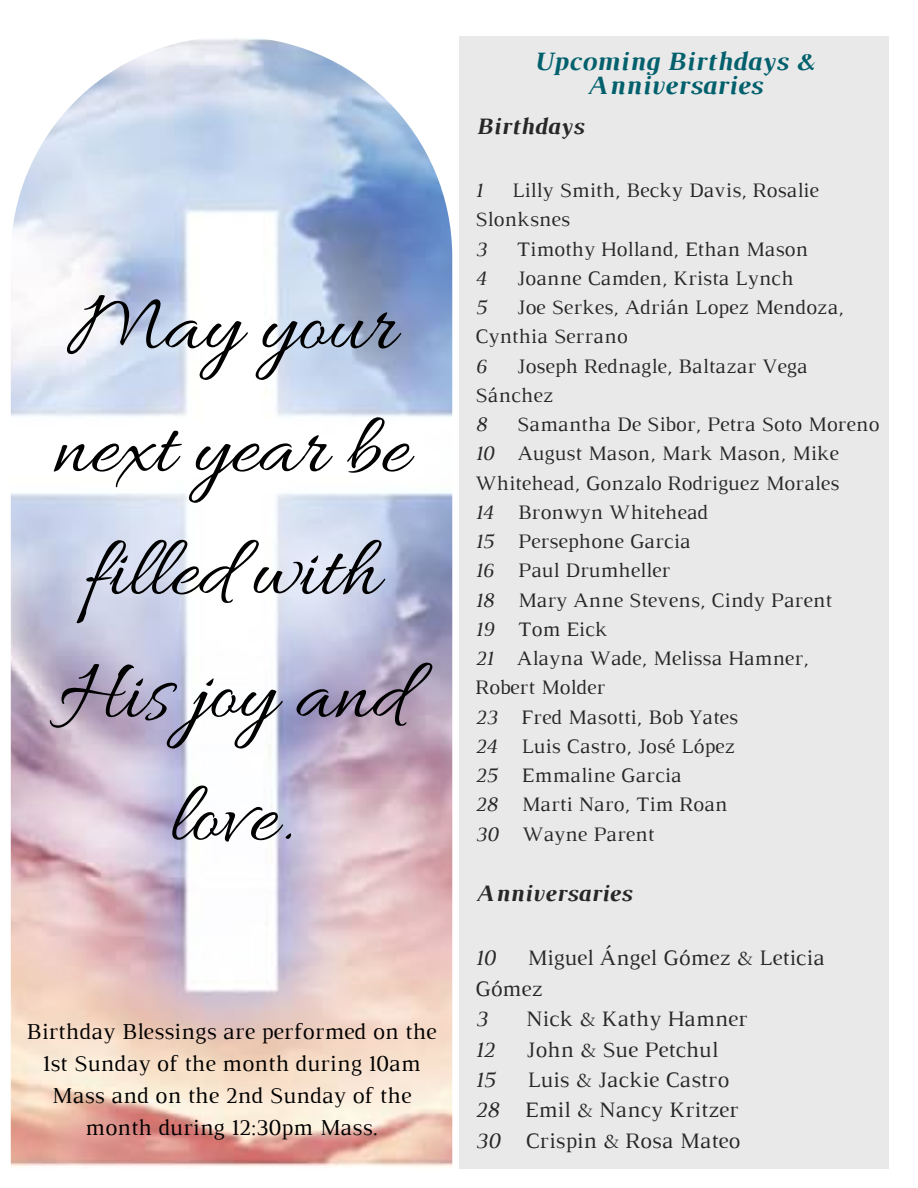
<style>
.page{position:relative;width:918px;height:1188px;background:#fff}
.page>*{position:absolute;margin:0;border:0;box-sizing:border-box;transform-origin:0 0}
.t1{font:88.2px/122.9px "Allura";color:#000;text-align:center}
.t2{font:italic 700 27px/23.7px "Luthier";color:#02606d;text-align:center}
.t3{font:italic 700 24px "Luthier";color:#272727}
.t4{font:23.25px/32px "Luthier";color:#000;text-align:center}
.t5{font:22.5px/30.3px "Luthier";color:#272727}
.t6{font:italic 22.5px "Luthier";color:#272727}
.t7{font:21px/29.2px "Luthier";color:#272727}
.t8{font:italic 21px "Luthier";color:#272727}
.s1{font-style:italic}
</style>
<div class="page">
<div style="left:459px;top:36px;width:430px;height:1133px;background:#e9e9e9"></div>
<img style="left:11px;top:38px;width:441px;height:1130px">
<p class="t1" style="left:54px;top:269px;width:356px">May your next year be filled with<br>His joy and love.</p>
<p class="t4" style="left:26px;top:1017px;width:412px">Birthday Blessings are performed on the 1st Sunday of the month during 10am Mass and on the 2nd Sunday of the month during 12:30pm Mass.</p>
<p class="t2" style="left:533px;top:51px;width:283px">Upcoming Birthdays &amp;<br>Anniversaries</p>
<p class="t3" style="left:475px;top:117px;width:109px">Birthdays</p>
<p class="t7" style="left:475px;top:177px;width:345px;text-indent:37px">Lilly Smith, Becky Davis, Rosalie<br>Slonksnes</p>
<p class="t8" style="left:475px;top:241px;width:13px">3</p>
<p class="t7" style="left:517px;top:236px;width:293px">Timothy Holland, Ethan Mason</p>
<p class="t8" style="left:475px;top:270px;width:13px">4</p>
<p class="t7" style="left:517px;top:265px;width:278px">Joanne Camden, Krista Lynch</p>
<p class="t8" style="left:475px;top:300px;width:13px">5</p>
<p class="t8" style="left:475px;top:183px;width:9px">1</p>
<p class="t7" style="left:475px;top:294px;width:370px;text-indent:42px">Joe Serkes, Adrián Lopez Mendoza,<br>Cynthia Serrano</p>
<p class="t8" style="left:475px;top:358px;width:13px">6</p>
<p class="t7" style="left:475px;top:353px;width:334px;text-indent:42px">Joseph Rednagle, Baltazar Vega<br>Sánchez</p>
<p class="t8" style="left:475px;top:417px;width:13px">8</p>
<p class="t7" style="left:517px;top:411px;width:364px">Samantha De Sibor, Petra Soto Moreno</p>
<p class="t7" style="left:475px;top:440px;width:366px"><span class="s1">10</span> August Mason, Mark Mason, Mike<br>Whitehead, Gonzalo Rodriguez Morales</p>
<p class="t7" style="left:475px;top:499px;width:235px"><span class="s1">14</span> Bronwyn Whitehead</p>
<p class="t7" style="left:475px;top:528px;width:217px"><span class="s1">15</span> Persephone Garcia</p>
<p class="t7" style="left:475px;top:557px;width:197px"><span class="s1">16</span> Paul Drumheller</p>
<p class="t7" style="left:475px;top:587px;width:358px"><span class="s1">18</span> Mary Anne Stevens, Cindy Parent</p>
<p class="t7" style="left:475px;top:616px;width:134px"><span class="s1">19</span> Tom Eick</p>
<p class="t7" style="left:475px;top:645px;width:335px"><span class="s1">21</span> Alayna Wade, Melissa Hamner,<br>Robert Molder</p>
<p class="t7" style="left:475px;top:704px;width:264px"><span class="s1">23</span> Fred Masotti, Bob Yates</p>
<p class="t7" style="left:475px;top:733px;width:261px"><span class="s1">24</span> Luis Castro, José López</p>
<p class="t7" style="left:475px;top:762px;width:208px"><span class="s1">25</span> Emmaline Garcia</p>
<p class="t7" style="left:475px;top:791px;width:254px"><span class="s1">28</span> Marti Naro, Tim Roan</p>
<p class="t7" style="left:475px;top:821px;width:181px"><span class="s1">30</span> Wayne Parent</p>
<p class="t3" style="left:475px;top:885px;width:157px">Anniversaries</p>
<p class="t5" style="left:475px;top:945px;width:351px;text-indent:52px">Miguel Ángel Gómez &amp; Leticia<br>Gómez</p>
<p class="t6" style="left:475px;top:1011px;width:14px">3</p>
<p class="t5" style="left:526px;top:1005px;width:223px">Nick &amp; Kathy Hamner</p>
<p class="t6" style="left:475px;top:1041px;width:21px">12</p>
<p class="t5" style="left:526px;top:1036px;width:193px">John &amp; Sue Petchul</p>
<p class="t6" style="left:475px;top:1071px;width:22px">15</p>
<p class="t5" style="left:527px;top:1066px;width:203px">Luis &amp; Jackie Castro</p>
<p class="t5" style="left:475px;top:1097px;width:265px"><span class="s1">28</span> Emil &amp; Nancy Kritzer</p>
<p class="t5" style="left:475px;top:1127px;width:266px"><span class="s1">30</span> Crispin &amp; Rosa Mateo</p>
<p class="t6" style="left:475px;top:950px;width:21px">10</p>
</div>
